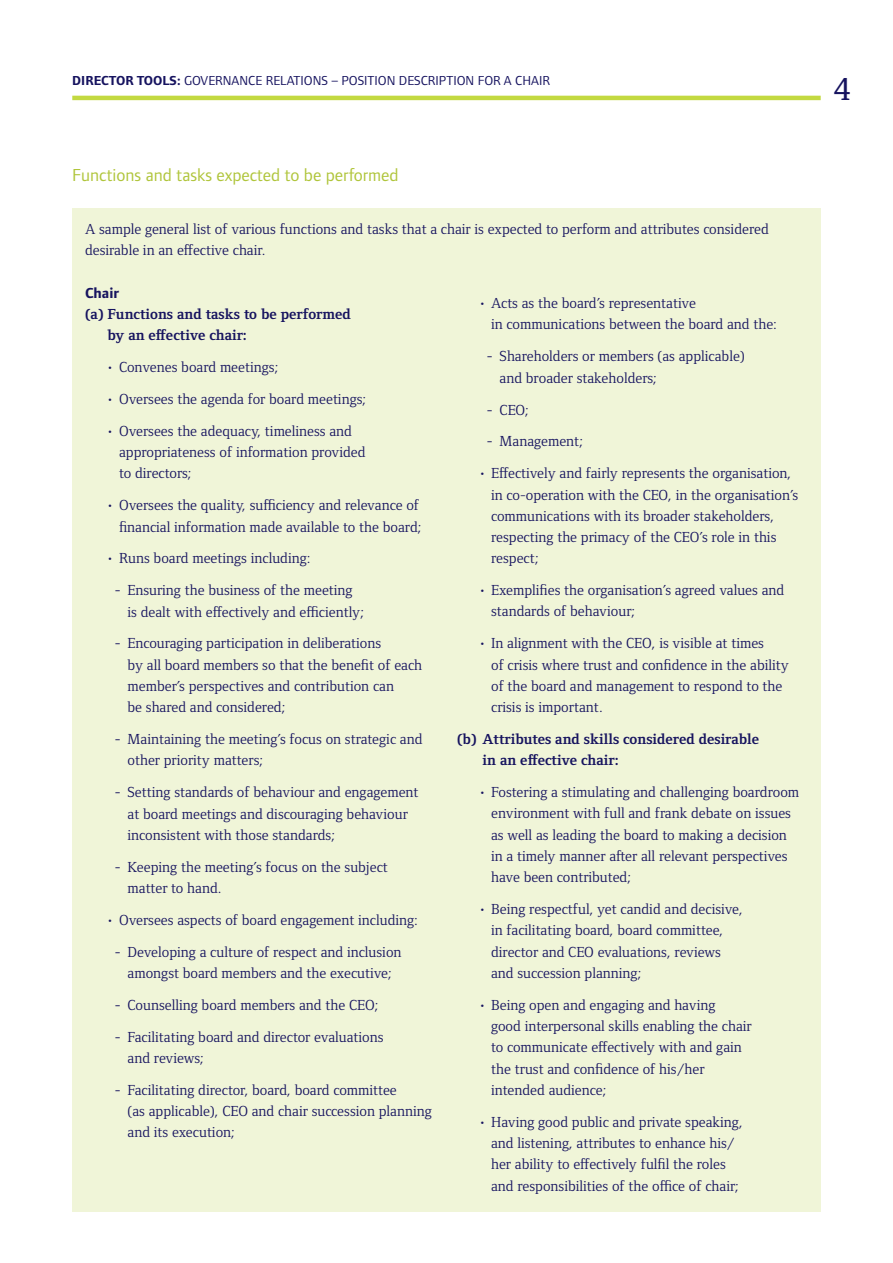
<style>
.page{position:relative;width:893px;height:1263px;background:#fff}
.page>*{position:absolute;margin:0;border:0;box-sizing:border-box;transform-origin:0 0}
.t1{font:500 33px "Foundry Form Serif";color:#16135f}
.t2{font:18px "Foundry Form Sans";color:#b0c53b}
.t3{font:15px/21.3px "Foundry Form Serif";color:#16135f}
.t4{font:700 15px/21.3px "Foundry Form Serif";color:#16135f}
.t5{font:700 15px "Foundry Form Sans";color:#16135f}
.t6{font:13.5px "Foundry Form Sans";color:#16135f}
.s1{font-weight:700}
.s2{font-family:"Foundry Form Sans"}
</style>
<div class="page">
<hr style="left:72px;top:96px;width:749px;height:4px;background:#c3d941">
<div style="left:72px;top:208px;width:749px;height:1004px;background:#f0f5d8"></div>
<p class="t6" style="left:72px;top:73px;width:479px"><span class="s1">DIRECTOR TOOLS:</span> GOVERNANCE RELATIONS – POSITION DESCRIPTION FOR A CHAIR</p>
<h1 class="t1" style="left:833px;top:71px;width:19px">4</h1>
<p class="t2" style="left:72px;top:164px;width:328px">Functions and tasks expected to be performed</p>
<p class="t3" style="left:85px;top:218px;width:685px">A sample general list of various functions and tasks that a chair is expected to perform and attributes considered desirable in an effective chair.</p>
<p class="t5" style="left:85px;top:284px;width:35px">Chair</p>
<p class="t4" style="left:108px;top:303px;width:245px;text-indent:-22px">(a) Functions and tasks to be performed by an effective chair:</p>
<p class="t3" style="left:106px;top:356px;width:174px">• Convenes board meetings;</p>
<p class="t3" style="left:106px;top:388px;width:261px">• Oversees the agenda for board meetings;</p>
<p class="t3" style="left:119px;top:420px;width:248px;text-indent:-13px">• Oversees the adequacy, timeliness and appropriateness of information provided to directors;</p>
<p class="t3" style="left:106px;top:495px;width:317px;text-align:right">• Oversees the quality, sufficiency and relevance of financial information made available to the board;</p>
<p class="t3" style="left:106px;top:548px;width:206px">• Runs board meetings including:</p>
<p class="t3" style="left:128px;top:580px;width:238px;text-indent:-13px"><span class="s2">-</span> Ensuring the business of the meeting is dealt with effectively and efficiently;</p>
<p class="t3" style="left:128px;top:633px;width:296px;text-indent:-13px"><span class="s2">-</span> Encouraging participation in deliberations<br>by all board members so that the benefit of each member’s perspectives and contribution can<br>be shared and considered;</p>
<p class="t3" style="left:128px;top:728px;width:296px;text-indent:-13px"><span class="s2">-</span> Maintaining the meeting’s focus on strategic and other priority matters;</p>
<p class="t3" style="left:128px;top:782px;width:292px;text-indent:-13px"><span class="s2">-</span> Setting standards of behaviour and engagement at board meetings and discouraging behaviour inconsistent with those standards;</p>
<p class="t3" style="left:128px;top:856px;width:262px;text-indent:-13px"><span class="s2">-</span> Keeping the meeting’s focus on the subject matter to hand.</p>
<p class="t3" style="left:106px;top:909px;width:313px">• Oversees aspects of board engagement including:</p>
<p class="t3" style="left:115px;top:941px;width:288px;text-align:center"><span class="s2">-</span> Developing a culture of respect and inclusion amongst board members and the executive;</p>
<p class="t3" style="left:115px;top:994px;width:265px"><span class="s2">-</span> Counselling board members and the CEO;</p>
<p class="t3" style="left:128px;top:1026px;width:257px;text-indent:-13px"><span class="s2">-</span> Facilitating board and director evaluations and reviews;</p>
<p class="t3" style="left:128px;top:1079px;width:306px;text-indent:-13px"><span class="s2">-</span> Facilitating director, board, board committee<br>(as applicable), CEO and chair succession planning and its execution;</p>
<p class="t3" style="left:491px;top:293px;width:287px;text-indent:-13px">• Acts as the board’s representative<br>in communications between the board and the:</p>
<p class="t3" style="left:500px;top:346px;width:247px;text-indent:-13px"><span class="s2">-</span> Shareholders or members (as applicable) and broader stakeholders;</p>
<p class="t3" style="left:487px;top:399px;width:44px"><span class="s2">-</span> CEO;</p>
<p class="t3" style="left:487px;top:431px;width:98px"><span class="s2">-</span> Management;</p>
<p class="t3" style="left:491px;top:463px;width:309px;text-indent:-13px">• Effectively and fairly represents the organisation, in co-operation with the CEO, in the organisation’s communications with its broader stakeholders, respecting the primacy of the CEO’s role in this respect;</p>
<p class="t3" style="left:491px;top:580px;width:295px;text-indent:-13px">• Exemplifies the organisation’s agreed values and standards of behaviour;</p>
<p class="t3" style="left:491px;top:633px;width:299px;text-indent:-13px">• In alignment with the CEO, is visible at times<br>of crisis where trust and confidence in the ability of the board and management to respond to the crisis is important.</p>
<p class="t4" style="left:483px;top:728px;width:278px;text-indent:-26px">(b) Attributes and skills considered desirable in an effective chair:</p>
<p class="t3" style="left:491px;top:781px;width:310px;text-indent:-13px">• Fostering a stimulating and challenging boardroom environment with full and frank debate on issues as well as leading the board to making a decision in a timely manner after all relevant perspectives have been contributed;</p>
<p class="t3" style="left:491px;top:898px;width:253px;text-indent:-13px">• Being respectful, yet candid and decisive, in facilitating board, board committee, director and CEO evaluations, reviews and succession planning;</p>
<p class="t3" style="left:491px;top:994px;width:262px;text-indent:-13px">• Being open and engaging and having<br>good interpersonal skills enabling the chair to communicate effectively with and gain the trust and confidence of his/her intended audience;</p>
<p class="t3" style="left:478px;top:1111px;width:266px;text-align:center">• Having good public and private speaking, and listening, attributes to enhance his/ her ability to effectively fulfil the roles<br>and responsibilities of the office of chair;</p>
</div>
